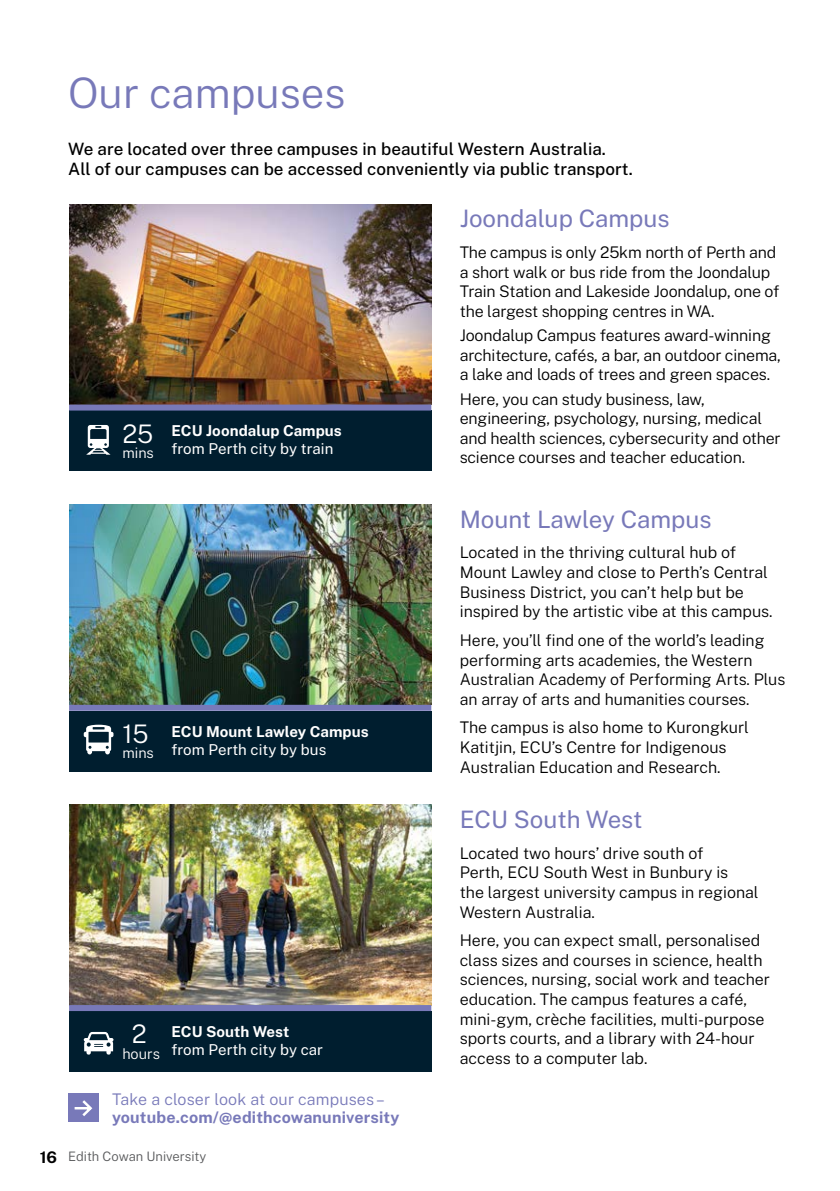
<style>
.page{position:relative;width:840px;height:1191px;background:#fff}
.page>*{position:absolute;margin:0;border:0;box-sizing:border-box;transform-origin:0 0}
.t1{font:300 42px "Public Sans";color:#7879b9}
.t2{font:300 25.6px "Public Sans";color:#fff}
.t3{font:24px "Public Sans";color:#7879b9}
.t4{font:500 17px/20.4px "Public Sans";letter-spacing:.005em;color:#000}
.t5{font:300 16px/19.6px "Public Sans";letter-spacing:-.005em;color:#000}
.t6{font:700 16px "Public Sans";letter-spacing:.01em;color:#7879b9}
.t7{font:300 16px "Public Sans";letter-spacing:.01em;color:#7879b9}
.t8{font:15px "Public Sans";letter-spacing:.005em;color:#fff}
.t9{font:700 15px "Public Sans";letter-spacing:.005em;color:#fff}
.t10{font:300 14.4px "Public Sans";color:#fff}
.t11{font:300 13px "Public Sans";color:#58595b}
.s1{font-weight:700;font-size:16px;color:#000}
</style>
<div class="page">
<img style="left:69px;top:204px;width:362px;height:200px">
<img style="left:69px;top:505px;width:362px;height:200px">
<img style="left:69px;top:805px;width:362px;height:200px">
<div style="left:69px;top:410px;width:362px;height:61px;background:#001e2f"></div>
<div style="left:69px;top:711px;width:362px;height:60px;background:#001e2f"></div>
<div style="left:69px;top:1011px;width:362px;height:60px;background:#001e2f"></div>
<div style="left:69px;top:404px;width:362px;height:6px;background:#7879b9"></div>
<div style="left:69px;top:705px;width:362px;height:6px;background:#7879b9"></div>
<div style="left:69px;top:1005px;width:362px;height:6px;background:#7879b9"></div>
<svg style="left:86px;top:425px;width:24px;height:30px"></svg>
<svg style="left:84px;top:724px;width:29px;height:30px"></svg>
<svg style="left:84px;top:1032px;width:29px;height:23px"></svg>
<hr style="left:839px;top:597px;width:1px;height:594px;background:#ecebf6">
<div style="left:68px;top:1093px;width:31px;height:29px;background:#7879b9"></div>
<svg style="left:74px;top:1100px;width:19px;height:16px"></svg>
<h1 class="t1" style="left:68px;top:65px;width:279px">Our campuses</h1>
<p class="t4" style="left:68px;top:138px;width:566px">We are located over three campuses in beautiful Western Australia.<br>All of our campuses can be accessed conveniently via public transport.</p>
<h2 class="t2" style="left:122px;top:417px;width:33px">25</h2>
<p class="t10" style="left:122px;top:443px;width:33px">mins</p>
<p class="t9" style="left:171px;top:421px;width:172px">ECU Joondalup Campus</p>
<p class="t8" style="left:171px;top:439px;width:163px">from Perth city by train</p>
<h2 class="t2" style="left:122px;top:717px;width:28px">15</h2>
<p class="t10" style="left:122px;top:743px;width:33px">mins</p>
<p class="t9" style="left:171px;top:721px;width:199px">ECU Mount Lawley Campus</p>
<p class="t8" style="left:171px;top:739px;width:156px">from Perth city by bus</p>
<h2 class="t2" style="left:132px;top:1017px;width:16px">2</h2>
<p class="t10" style="left:122px;top:1044px;width:39px">hours</p>
<p class="t9" style="left:171px;top:1021px;width:119px">ECU South West</p>
<p class="t8" style="left:171px;top:1039px;width:153px">from Perth city by car</p>
<p class="t7" style="left:112px;top:1088px;width:274px">Take a closer look at our campuses –</p>
<p class="t6" style="left:112px;top:1106px;width:289px">youtube.com/@edithcowanuniversity</p>
<p class="t11" style="left:40px;top:1148px;width:168px"><span class="s1">16</span> Edith Cowan University</p>
<h3 class="t3" style="left:459px;top:203px;width:211px">Joondalup Campus</h3>
<p class="t5" style="left:459px;top:242px;width:321px">The campus is only 25km north of Perth and a short walk or bus ride from the Joondalup Train Station and Lakeside Joondalup, one of the largest shopping centres in WA.</p>
<p class="t5" style="left:459px;top:325px;width:322px">Joondalup Campus features award‑winning architecture, cafés, a bar, an outdoor cinema, a lake and loads of trees and green spaces.</p>
<p class="t5" style="left:459px;top:388px;width:322px">Here, you can study business, law, engineering, psychology, nursing, medical and health sciences, cybersecurity and other science courses and teacher education.</p>
<h3 class="t3" style="left:459px;top:503px;width:253px">Mount Lawley Campus</h3>
<p class="t5" style="left:459px;top:542px;width:314px">Located in the thriving cultural hub of Mount Lawley and close to Perth’s Central Business District, you can’t help but be inspired by the artistic vibe at this campus.</p>
<p class="t5" style="left:459px;top:630px;width:327px">Here, you’ll find one of the world’s leading performing arts academies, the Western Australian Academy of Performing Arts. Plus an array of arts and humanities courses.</p>
<p class="t5" style="left:459px;top:717px;width:290px">The campus is also home to Kurongkurl<br>Katitjin, ECU’s Centre for Indigenous<br>Australian Education and Research.</p>
<h3 class="t3" style="left:459px;top:803px;width:184px">ECU South West</h3>
<p class="t5" style="left:459px;top:842px;width:300px">Located two hours’ drive south of<br>Perth, ECU South West in Bunbury is<br>the largest university campus in regional<br>Western Australia.</p>
<p class="t5" style="left:459px;top:930px;width:312px">Here, you can expect small, personalised class sizes and courses in science, health sciences, nursing, social work and teacher education. The campus features a café, mini‑gym, crèche facilities, multi‑purpose sports courts, and a library with 24‑hour access to a computer lab.</p>
</div>
